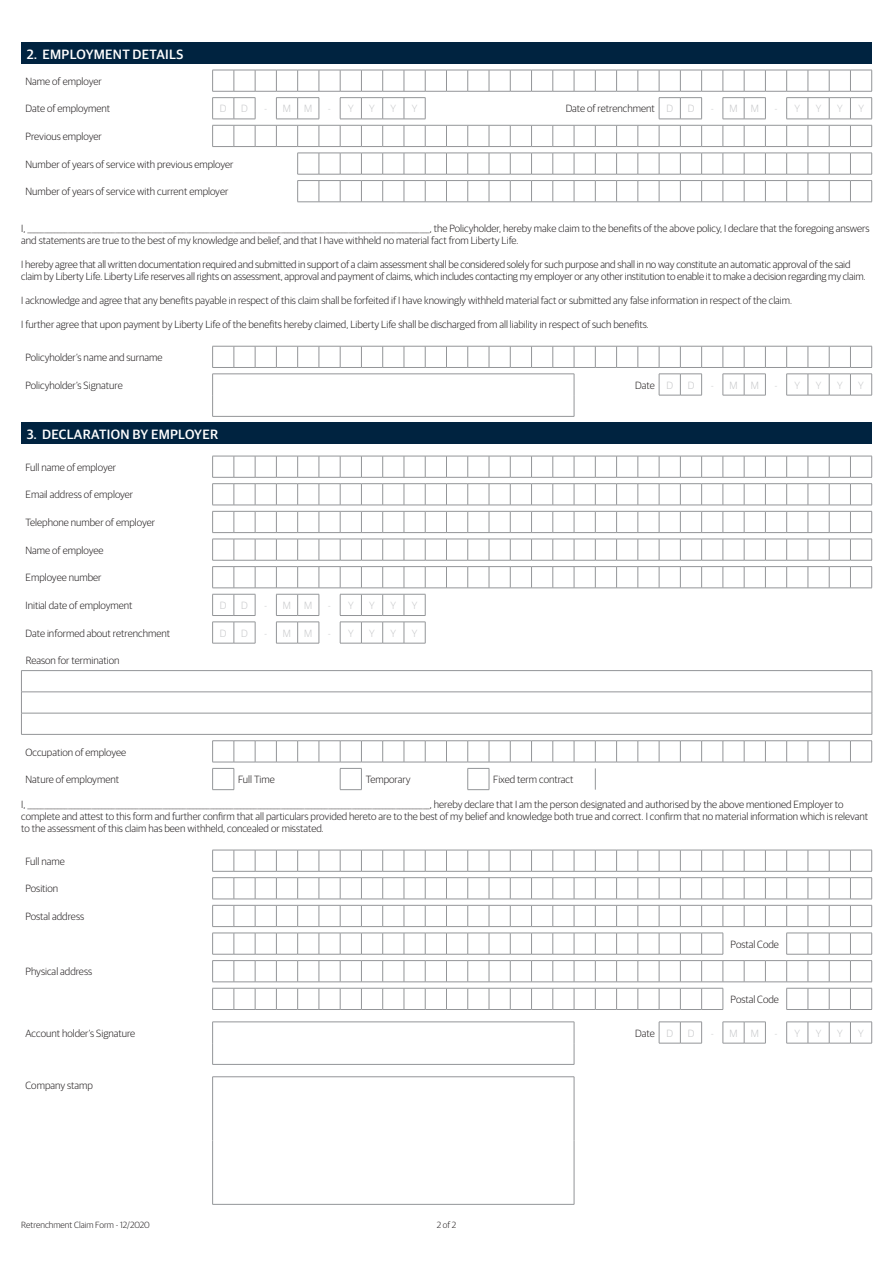
<style>
.page{position:relative;width:893px;height:1263px;background:#fff}
.page>*{position:absolute;margin:0;border:0;box-sizing:border-box;transform-origin:0 0}
.t1{font:500 13.5px "Guardian Sans";letter-spacing:.02em;color:#fff}
.t2{font:300 10.5px/12px "Guardian Sans";color:#231f20}
.t3{font:300 10.5px "Guardian Sans";letter-spacing:1.25em;color:#c7c8ca}
.t4{font:300 9px "Guardian Sans";color:#231f20}
.s1{color:#c7c8ca}
</style>
<div class="page">
<div style="left:21px;top:43px;width:851px;height:21px;background:#002340"></div>
<svg style="left:212px;top:70px;width:660px;height:77px"></svg>
<svg style="left:297px;top:153px;width:575px;height:50px"></svg>
<svg style="left:212px;top:346px;width:660px;height:22px"></svg>
<hr style="left:212px;top:374px;width:362px;height:1px;background:#939598">
<svg style="left:212px;top:374px;width:1px;height:42px"></svg>
<svg style="left:574px;top:374px;width:1px;height:42px"></svg>
<svg style="left:659px;top:374px;width:43px;height:22px"></svg>
<svg style="left:723px;top:374px;width:43px;height:22px"></svg>
<svg style="left:786px;top:374px;width:86px;height:22px"></svg>
<hr style="left:212px;top:416px;width:362px;height:1px;background:#939598">
<div style="left:21px;top:423px;width:851px;height:21px;background:#002340"></div>
<svg style="left:212px;top:456px;width:660px;height:77px"></svg>
<svg style="left:212px;top:539px;width:660px;height:77px"></svg>
<svg style="left:212px;top:622px;width:44px;height:22px"></svg>
<svg style="left:276px;top:622px;width:44px;height:22px"></svg>
<svg style="left:340px;top:622px;width:86px;height:22px"></svg>
<hr style="left:21px;top:670px;width:851px;height:1px;background:#939598">
<hr style="left:21px;top:692px;width:851px;height:1px;background:#939598">
<hr style="left:21px;top:713px;width:851px;height:1px;background:#939598">
<svg style="left:21px;top:671px;width:1px;height:63px"></svg>
<svg style="left:872px;top:671px;width:1px;height:63px"></svg>
<hr style="left:21px;top:734px;width:851px;height:1px;background:#939598">
<svg style="left:212px;top:740px;width:660px;height:50px"></svg>
<svg style="left:212px;top:850px;width:660px;height:77px"></svg>
<svg style="left:212px;top:933px;width:660px;height:49px"></svg>
<svg style="left:212px;top:988px;width:512px;height:22px"></svg>
<svg style="left:786px;top:988px;width:86px;height:22px"></svg>
<hr style="left:212px;top:1021px;width:362px;height:1px;background:#939598">
<svg style="left:212px;top:1022px;width:1px;height:42px"></svg>
<svg style="left:574px;top:1022px;width:1px;height:42px"></svg>
<svg style="left:659px;top:1021px;width:43px;height:23px"></svg>
<svg style="left:723px;top:1021px;width:43px;height:23px"></svg>
<svg style="left:786px;top:1021px;width:86px;height:23px"></svg>
<hr style="left:212px;top:1064px;width:362px;height:1px;background:#939598">
<hr style="left:212px;top:1076px;width:362px;height:1px;background:#939598">
<hr style="left:212px;top:1077px;width:1px;height:63px;background:#939598">
<hr style="left:574px;top:1077px;width:1px;height:63px;background:#939598">
<hr style="left:212px;top:1140px;width:1px;height:64px;background:#939598">
<hr style="left:574px;top:1140px;width:1px;height:64px;background:#939598">
<hr style="left:212px;top:1204px;width:362px;height:1px;background:#939598">
<p class="t1" style="left:27px;top:44px;width:44px">2. EMPLOY</p>
<p class="t1" style="left:94px;top:44px;width:56px">MENT DETAILS</p>
<p class="t2" style="left:26px;top:74px;width:78px">Name of employer</p>
<p class="t2" style="left:26px;top:102px;width:86px">Date of employment</p>
<p class="t3" style="left:220px;top:102px;width:8px">D</p>
<p class="t3" style="left:241px;top:102px;width:8px">D</p>
<p class="t3" style="left:264px;top:102px;width:50px">- MM</p>
<p class="t3" style="left:328px;top:102px;width:27px">- Y</p>
<p class="t3" style="left:369px;top:102px;width:7px">Y</p>
<p class="t3" style="left:391px;top:102px;width:7px">Y</p>
<p class="t3" style="left:412px;top:102px;width:7px">Y</p>
<p class="t2" style="left:566px;top:102px;width:109px">Date of retrenchment <span class="s1">D</span></p>
<p class="t3" style="left:688px;top:102px;width:8px">D</p>
<p class="t3" style="left:711px;top:102px;width:50px">- MM</p>
<p class="t3" style="left:774px;top:102px;width:27px">- Y</p>
<p class="t3" style="left:816px;top:102px;width:7px">Y</p>
<p class="t3" style="left:837px;top:102px;width:7px">Y</p>
<p class="t3" style="left:858px;top:102px;width:7px">Y</p>
<p class="t2" style="left:26px;top:130px;width:78px">Previous employer</p>
<p class="t2" style="left:26px;top:157px;width:209px">Number of years of service with previous employer</p>
<p class="t2" style="left:26px;top:185px;width:204px">Number of years of service with current employer</p>
<p class="t2" style="left:21px;top:222px;width:850px">I, _______________________________________________________________________________________________________________________, the Policyholder, hereby make claim to the benefits of the above policy, I declare that the foregoing answers and statements are true to the best of my knowledge and belief, and that I have withheld no material fact from Liberty Life.</p>
<p class="t2" style="left:21px;top:258px;width:846px">I hereby agree that all written documentation required and submitted in support of a claim assessment shall be considered solely for such purpose and shall in no way constitute an automatic approval of the said claim by Liberty Life. Liberty Life reserves all rights on assessment, approval and payment of claims, which includes contacting my employer or any other institution to enable it to make a decision regarding my claim.</p>
<p class="t2" style="left:21px;top:294px;width:772px">I acknowledge and agree that any benefits payable in respect of this claim shall be forfeited if I have knowingly withheld material fact or submitted any false information in respect of the claim.</p>
<p class="t2" style="left:21px;top:318px;width:629px">I further agree that upon payment by Liberty Life of the benefits hereby claimed, Liberty Life shall be discharged from all liability in respect of such benefits.</p>
<p class="t2" style="left:26px;top:351px;width:139px">Policyholder’s name and surname</p>
<p class="t2" style="left:26px;top:378px;width:99px">Policyholder’s Signature</p>
<p class="t2" style="left:635px;top:378px;width:39px">Date <span class="s1">D</span></p>
<p class="t3" style="left:688px;top:378px;width:8px">D</p>
<p class="t3" style="left:711px;top:378px;width:50px">- MM</p>
<p class="t3" style="left:774px;top:378px;width:27px">- Y</p>
<p class="t3" style="left:816px;top:378px;width:7px">Y</p>
<p class="t3" style="left:837px;top:378px;width:7px">Y</p>
<p class="t3" style="left:858px;top:378px;width:7px">Y</p>
<p class="t1" style="left:27px;top:424px;width:193px">3. DECLARATION BY EMPLOYER</p>
<p class="t2" style="left:26px;top:460px;width:92px">Full name of employer</p>
<p class="t2" style="left:26px;top:488px;width:109px">Email address of employer</p>
<p class="t2" style="left:26px;top:516px;width:131px">Telephone number of employer</p>
<p class="t2" style="left:26px;top:543px;width:79px">Name of employee</p>
<p class="t2" style="left:26px;top:571px;width:78px">Employee number</p>
<p class="t2" style="left:26px;top:599px;width:109px">Initial date of employment</p>
<p class="t3" style="left:220px;top:598px;width:8px">D</p>
<p class="t3" style="left:241px;top:598px;width:8px">D</p>
<p class="t3" style="left:264px;top:598px;width:50px">- MM</p>
<p class="t3" style="left:328px;top:598px;width:27px">- Y</p>
<p class="t3" style="left:369px;top:598px;width:7px">Y</p>
<p class="t3" style="left:391px;top:598px;width:7px">Y</p>
<p class="t3" style="left:412px;top:598px;width:7px">Y</p>
<p class="t2" style="left:26px;top:626px;width:146px">Date informed about retrenchment</p>
<p class="t3" style="left:220px;top:626px;width:8px">D</p>
<p class="t3" style="left:241px;top:626px;width:8px">D</p>
<p class="t3" style="left:264px;top:626px;width:50px">- MM</p>
<p class="t3" style="left:328px;top:626px;width:27px">- Y</p>
<p class="t3" style="left:369px;top:626px;width:7px">Y</p>
<p class="t3" style="left:391px;top:626px;width:7px">Y</p>
<p class="t3" style="left:412px;top:626px;width:7px">Y</p>
<p class="t2" style="left:26px;top:654px;width:95px">Reason for termination</p>
<p class="t2" style="left:26px;top:745px;width:102px">Occupation of employee</p>
<p class="t2" style="left:26px;top:773px;width:95px">Nature of employment</p>
<p class="t2" style="left:238px;top:773px;width:38px">Full Time</p>
<p class="t2" style="left:366px;top:773px;width:46px">Temporary</p>
<p class="t2" style="left:493px;top:773px;width:82px">Fixed term contract</p>
<p class="t2" style="left:21px;top:797px;width:848px">I, _______________________________________________________________________________________________________________________, hereby declare that I am the person designated and authorised by the above mentioned Employer to complete and attest to this form and further confirm that all particulars provided hereto are to the best of my belief and knowledge both true and correct. I confirm that no material information which is relevant to the assessment of this claim has been withheld, concealed or misstated.</p>
<p class="t2" style="left:26px;top:854px;width:41px">Full name</p>
<p class="t2" style="left:26px;top:882px;width:34px">Position</p>
<p class="t2" style="left:26px;top:910px;width:60px">Postal address</p>
<p class="t2" style="left:731px;top:937px;width:50px">Postal Code</p>
<p class="t2" style="left:26px;top:965px;width:68px">Physical address</p>
<p class="t2" style="left:731px;top:993px;width:50px">Postal Code</p>
<p class="t2" style="left:26px;top:1026px;width:111px">Account holder’s Signature</p>
<p class="t2" style="left:635px;top:1026px;width:39px">Date <span class="s1">D</span></p>
<p class="t3" style="left:688px;top:1026px;width:8px">D</p>
<p class="t3" style="left:711px;top:1026px;width:50px">- MM</p>
<p class="t3" style="left:774px;top:1026px;width:27px">- Y</p>
<p class="t3" style="left:816px;top:1026px;width:7px">Y</p>
<p class="t3" style="left:837px;top:1026px;width:7px">Y</p>
<p class="t3" style="left:858px;top:1026px;width:7px">Y</p>
<p class="t2" style="left:26px;top:1079px;width:69px">Company stamp</p>
<p class="t4" style="left:21px;top:1218px;width:130px">Retrenchment Claim Form - 12/2020</p>
<p class="t4" style="left:437px;top:1218px;width:21px">2 of 2</p>
</div>
